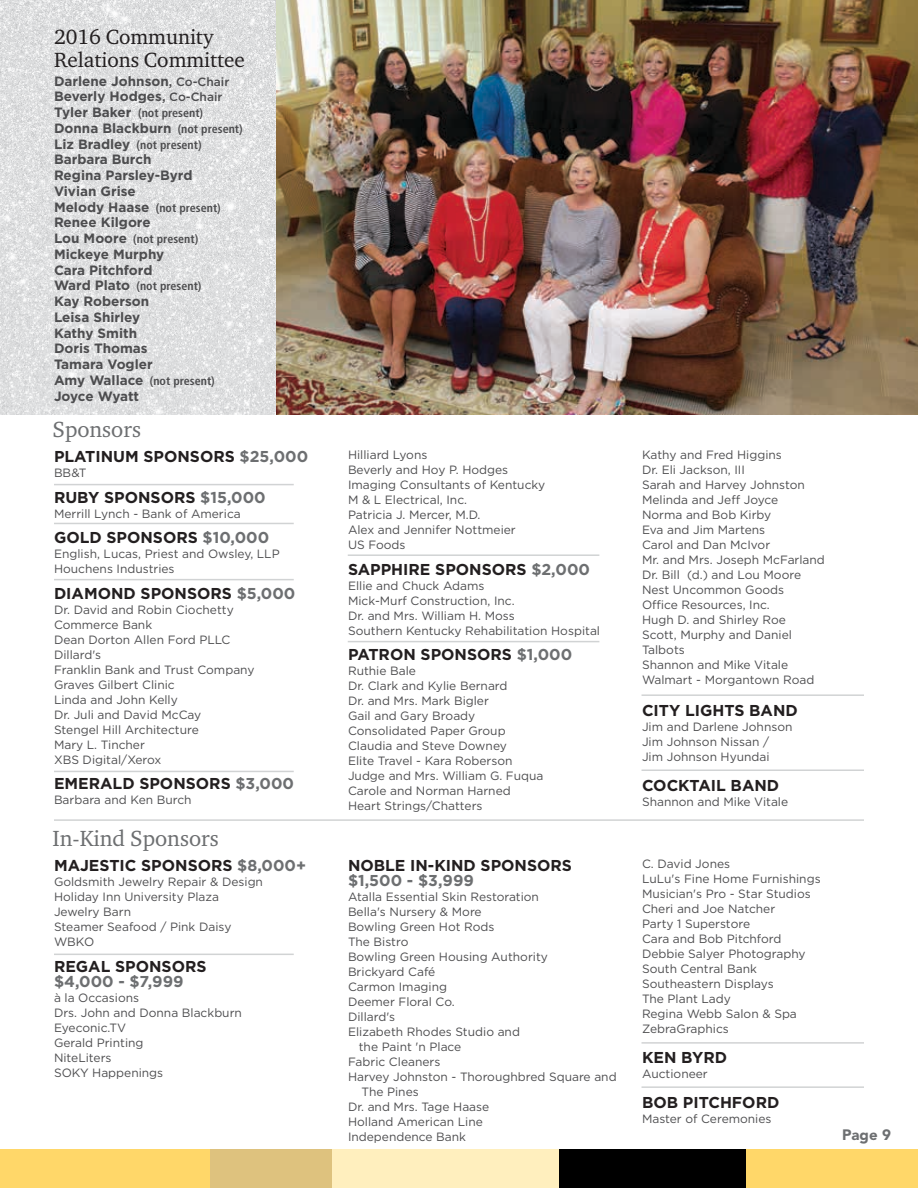
<style>
.page{position:relative;width:918px;height:1188px;background:#fff}
.page>*{position:absolute;margin:0;border:0;box-sizing:border-box;transform-origin:0 0}
.t1{font:22.5px "Charter ITC Std";color:#6d6f71}
.t2{font:21.15px/22.5px "Charter ITC Std";color:#231f20}
.t3{font:700 15.75px "Gotham";color:#231f20}
.t4{font:700 15.75px "Gotham";color:#6d6f71}
.t5{font:900 15px "Avenir";color:#6d6f71}
.t6{font:700 13.5px/15.8px "Gotham";color:#4d4d4f}
.t7{font:700 13.5px "Gotham";letter-spacing:-.02em;color:#4d4d4f}
.t8{font:12px/15px "Gotham";color:#4d4d4f}
.t9{font:700 condensed 12px "Frutiger";color:#4d4d4f}
.s1{font-weight:500}
.s2{font-weight:500;font-size:12px}
.s3{font-family:"Gotham";font-stretch:normal;font-size:13.5px}
.s4{font-family:"Frutiger";font-stretch:condensed;font-size:12px}
.s5{color:#6d6f71}
</style>
<div class="page">
<div style="left:145px;top:1150px;width:318px;height:38px;background:#dec27e"></div>
<div style="left:0;top:1150px;width:210px;height:38px;background:#ffd769"></div>
<div style="left:333px;top:1150px;width:242px;height:38px;background:#ffefbe"></div>
<div style="left:559px;top:1150px;width:237px;height:38px;background:#000"></div>
<img style="left:0;top:0;width:276px;height:415px">
<div style="left:746px;top:1150px;width:172px;height:38px;background:#ffd769"></div>
<hr style="left:54px;top:819px;width:810px;height:2px;background:#d1d3d4">
<hr style="left:642px;top:694px;width:222px;height:2px;background:#d1d3d4">
<hr style="left:642px;top:770px;width:222px;height:1px;background:#d1d3d4">
<hr style="left:642px;top:1042px;width:222px;height:2px;background:#d1d3d4">
<hr style="left:642px;top:1086px;width:222px;height:2px;background:#d1d3d4">
<hr style="left:54px;top:954px;width:240px;height:1px;background:#d1d3d4">
<hr style="left:54px;top:484px;width:240px;height:1px;background:#d1d3d4">
<hr style="left:54px;top:523px;width:240px;height:1px;background:#d1d3d4">
<hr style="left:54px;top:579px;width:240px;height:1px;background:#d1d3d4">
<hr style="left:54px;top:771px;width:240px;height:1px;background:#d1d3d4">
<hr style="left:348px;top:554px;width:251px;height:2px;background:#d1d3d4">
<hr style="left:348px;top:641px;width:251px;height:1px;background:#d1d3d4">
<img style="left:276px;top:0;width:642px;height:415px">
<h2 class="t2" style="left:54px;top:25px;width:192px">2016 Community<br>Relations Committee</h2>
<p class="t6" style="left:54px;top:73px;width:177px">Darlene Johnson<span class="s1">,</span> <span class="s2">Co-Chair<br></span>Beverly Hodges<span class="s1">,</span> <span class="s2">Co-Chair</span></p>
<p class="t9" style="left:54px;top:106px;width:151px"><span class="s3">Tyler Baker</span> (not present)</p>
<p class="t6" style="left:54px;top:120px;width:190px">Donna Blackburn <span class="s4">(not present)</span></p>
<p class="t9" style="left:54px;top:137px;width:149px"><span class="s3">Liz Bradley</span> (not present)</p>
<p class="t6" style="left:54px;top:152px;width:140px">Barbara Burch<br>Regina Parsley-Byrd<br>Vivian Grise</p>
<p class="t9" style="left:54px;top:200px;width:168px"><span class="s3">Melody Haase</span> (not present)</p>
<p class="t6" style="left:54px;top:215px;width:98px">Renee Kilgore</p>
<p class="t9" style="left:54px;top:232px;width:146px"><span class="s3">Lou Moore</span> (not present)</p>
<p class="t6" style="left:54px;top:246px;width:112px">Mickeye Murphy<br>Cara Pitchford</p>
<p class="t9" style="left:54px;top:279px;width:149px"><span class="s3">Ward Plato</span> (not present)</p>
<p class="t6" style="left:54px;top:293px;width:100px">Kay Roberson<br>Leisa Shirley<br>Kathy Smith<br>Doris Thomas<br>Tamara Vogler</p>
<p class="t9" style="left:54px;top:374px;width:162px"><span class="s3">Amy Wallace</span> (not present)</p>
<p class="t7" style="left:54px;top:387px;width:87px">Joyce Wyatt</p>
<h1 class="t1" style="left:52px;top:416px;width:90px">Sponsors</h1>
<h3 class="t3" style="left:54px;top:446px;width:256px">PLATINUM SPONSORS <span class="s5">$25,000</span></h3>
<p class="t8" style="left:54px;top:465px;width:34px">BB&amp;T</p>
<h3 class="t3" style="left:54px;top:487px;width:213px">RUBY SPONSORS <span class="s5">$15,000</span></h3>
<p class="t8" style="left:54px;top:506px;width:188px">Merrill Lynch - Bank of America</p>
<h3 class="t3" style="left:54px;top:527px;width:217px">GOLD SPONSORS <span class="s5">$10,000</span></h3>
<p class="t8" style="left:54px;top:546px;width:227px">English, Lucas, Priest and Owsley, LLP<br>Houchens Industries</p>
<h3 class="t3" style="left:54px;top:583px;width:243px">DIAMOND SPONSORS <span class="s5">$5,000</span></h3>
<p class="t8" style="left:54px;top:602px;width:202px">Dr. David and Robin Ciochetty<br>Commerce Bank<br>Dean Dorton Allen Ford PLLC<br>Dillard's<br>Franklin Bank and Trust Company<br>Graves Gilbert Clinic<br>Linda and John Kelly<br>Dr. Juli and David McCay<br>Stengel Hill Architecture<br>Mary L. Tincher<br>XBS Digital/Xerox</p>
<h3 class="t3" style="left:54px;top:773px;width:242px">EMERALD SPONSORS <span class="s5">$3,000</span></h3>
<p class="t8" style="left:54px;top:792px;width:139px">Barbara and Ken Burch</p>
<h1 class="t1" style="left:52px;top:825px;width:168px">In-Kind Sponsors</h1>
<h3 class="t3" style="left:54px;top:855px;width:254px">MAJESTIC SPONSORS <span class="s5">$8,000+</span></h3>
<p class="t8" style="left:54px;top:874px;width:211px">Goldsmith Jewelry Repair &amp; Design<br>Holiday Inn University Plaza<br>Jewelry Barn<br>Steamer Seafood / Pink Daisy<br>WBKO</p>
<h3 class="t3" style="left:54px;top:956px;width:154px">REGAL SPONSORS</h3>
<h3 class="t4" style="left:54px;top:971px;width:131px">$4,000 - $7,999</h3>
<p class="t8" style="left:54px;top:990px;width:189px">à la Occasions<br>Drs. John and Donna Blackburn<br>Eyeconic.TV<br>Gerald Printing<br>NiteLiters<br>SOKY Happenings</p>
<p class="t8" style="left:348px;top:447px;width:199px">Hilliard Lyons<br>Beverly and Hoy P. Hodges<br>Imaging Consultants of Kentucky<br>M &amp; L Electrical, Inc.<br>Patricia J. Mercer, M.D.<br>Alex and Jennifer Nottmeier<br>US Foods</p>
<h3 class="t3" style="left:348px;top:559px;width:244px">SAPPHIRE SPONSORS <span class="s5">$2,000</span></h3>
<p class="t8" style="left:348px;top:578px;width:254px">Ellie and Chuck Adams<br>Mick-Murf Construction, Inc.<br>Dr. and Mrs. William H. Moss<br>Southern Kentucky Rehabilitation Hospital</p>
<h3 class="t3" style="left:348px;top:644px;width:226px">PATRON SPONSORS <span class="s5">$1,000</span></h3>
<p class="t8" style="left:348px;top:663px;width:197px">Ruthie Bale<br>Dr. Clark and Kylie Bernard<br>Dr. and Mrs. Mark Bigler<br>Gail and Gary Broady<br>Consolidated Paper Group<br>Claudia and Steve Downey<br>Elite Travel - Kara Roberson<br>Judge and Mrs. William G. Fuqua<br>Carole and Norman Harned<br>Heart Strings/Chatters</p>
<h3 class="t3" style="left:348px;top:855px;width:226px">NOBLE IN-KIND SPONSORS</h3>
<h3 class="t4" style="left:348px;top:870px;width:127px">$1,500 - $3,999</h3>
<p class="t8" style="left:348px;top:889px;width:193px">Atalla Essential Skin Restoration</p>
<p class="t8" style="left:348px;top:904px;width:135px">Bella's Nursery &amp; More</p>
<p class="t8" style="left:348px;top:919px;width:148px">Bowling Green Hot Rods</p>
<p class="t8" style="left:348px;top:934px;width:62px">The Bistro</p>
<p class="t8" style="left:348px;top:949px;width:201px">Bowling Green Housing Authority</p>
<p class="t8" style="left:348px;top:964px;width:89px">Brickyard Café</p>
<p class="t8" style="left:348px;top:979px;width:101px">Carmon Imaging</p>
<p class="t8" style="left:348px;top:994px;width:108px">Deemer Floral Co.</p>
<p class="t8" style="left:348px;top:1009px;width:49px">Dillard's</p>
<p class="t8" style="left:348px;top:1024px;width:173px">Elizabeth Rhodes Studio and</p>
<p class="t8" style="left:359px;top:1039px;width:104px">the Paint 'n Place</p>
<p class="t8" style="left:348px;top:1054px;width:94px">Fabric Cleaners</p>
<p class="t8" style="left:348px;top:1069px;width:270px">Harvey Johnston - Thoroughbred Square and</p>
<p class="t8" style="left:362px;top:1084px;width:59px">The Pines</p>
<p class="t8" style="left:348px;top:1099px;width:143px">Dr. and Mrs. Tage Haase</p>
<p class="t8" style="left:348px;top:1114px;width:136px">Holland American Line</p>
<p class="t8" style="left:348px;top:1129px;width:120px">Independence Bank</p>
<p class="t8" style="left:642px;top:447px;width:184px">Kathy and Fred Higgins<br>Dr. Eli Jackson, III<br>Sarah and Harvey Johnston<br>Melinda and Jeff Joyce<br>Norma and Bob Kirby<br>Eva and Jim Martens<br>Carol and Dan McIvor<br>Mr. and Mrs. Joseph McFarland<br>Dr. Bill (d.) and Lou Moore<br>Nest Uncommon Goods<br>Office Resources, Inc.<br>Hugh D. and Shirley Roe<br>Scott, Murphy and Daniel<br>Talbots<br>Shannon and Mike Vitale<br>Walmart - Morgantown Road</p>
<h3 class="t3" style="left:642px;top:700px;width:157px">CITY LIGHTS BAND</h3>
<p class="t8" style="left:642px;top:719px;width:152px">Jim and Darlene Johnson<br>Jim Johnson Nissan /<br>Jim Johnson Hyundai</p>
<h3 class="t3" style="left:642px;top:775px;width:139px">COCKTAIL BAND</h3>
<p class="t8" style="left:642px;top:794px;width:148px">Shannon and Mike Vitale</p>
<p class="t8" style="left:642px;top:856px;width:180px">C. David Jones<br>LuLu's Fine Home Furnishings<br>Musician's Pro - Star Studios<br>Cheri and Joe Natcher<br>Party 1 Superstore<br>Cara and Bob Pitchford<br>Debbie Salyer Photography<br>South Central Bank<br>Southeastern Displays<br>The Plant Lady<br>Regina Webb Salon &amp; Spa<br>ZebraGraphics</p>
<h3 class="t3" style="left:642px;top:1047px;width:87px">KEN BYRD</h3>
<p class="t8" style="left:642px;top:1066px;width:67px">Auctioneer</p>
<h3 class="t3" style="left:642px;top:1092px;width:139px">BOB PITCHFORD</h3>
<p class="t8" style="left:642px;top:1111px;width:131px">Master of Ceremonies</p>
<p class="t5" style="left:842px;top:1126px;width:50px">Page 9</p>
</div>
